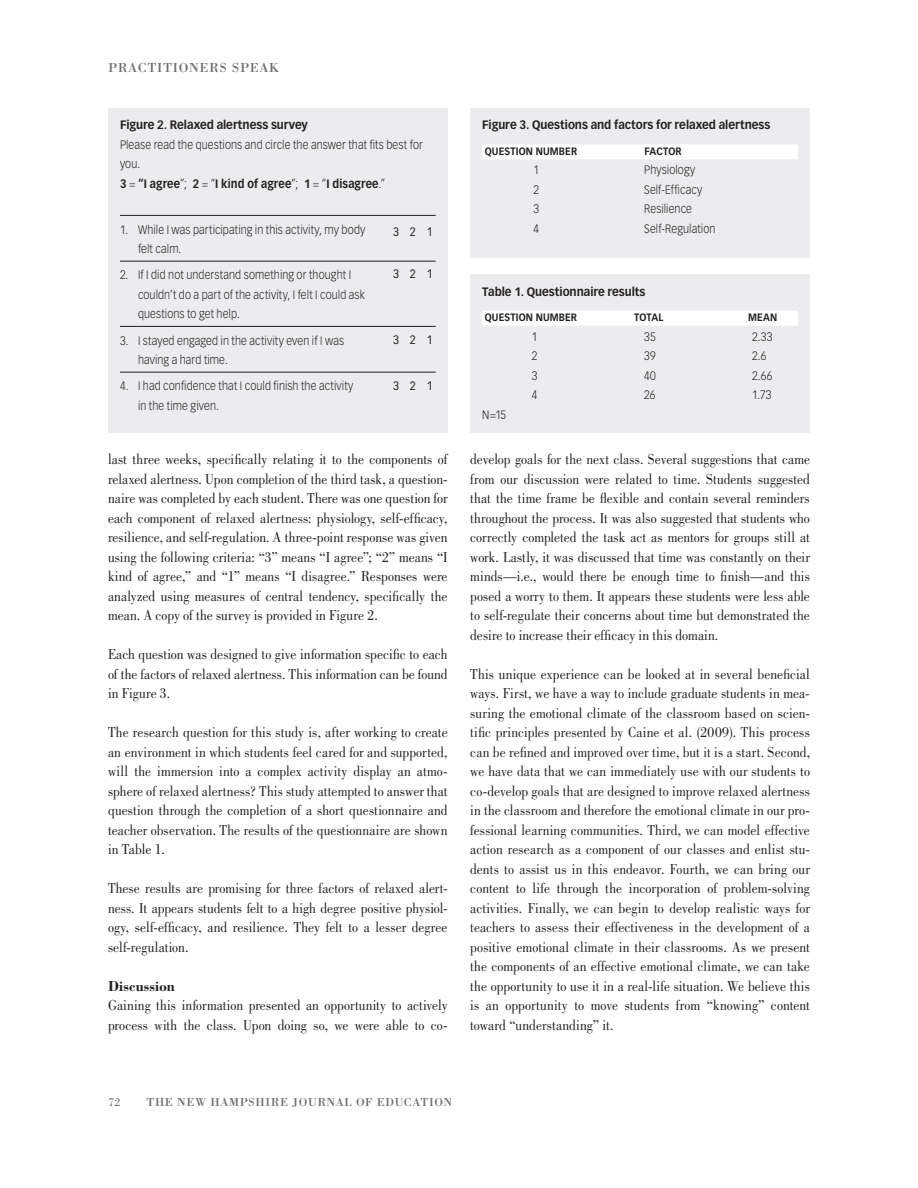
<style>
.page{position:relative;width:918px;height:1188px;background:#fff}
.page>*{position:absolute;margin:0;border:0;box-sizing:border-box;transform-origin:0 0}
.t1{font:15px/19.5px "Bodoni Std";letter-spacing:.005em;color:#231f20;text-align:justify;scale:.9 1}
.t2{font:700 15px "Bodoni Std";color:#231f20;scale:.95 1}
.t3{font:13.5px "Bodoni Std";letter-spacing:.05em;color:#6c6d70}
.t4{font:300 12px/19.5px "Vectora LT Std";letter-spacing:.01em;color:#231f20;scale:.9 1}
.t5{font:700 12px "Vectora LT Std";color:#231f20;scale:.95 1}
.t6{font:12px "Bodoni Std";letter-spacing:.05em;color:#6c6d70}
.t7{font:12px "Vectora LT Std";color:#231f20;scale:.9 1}
.t8{font:700 10.5px "Vectora LT Std";letter-spacing:.02em;color:#231f20;scale:.9 1}
.s1{font-weight:700}
</style>
<div class="page">
<div style="left:470px;top:274px;width:340px;height:159px;background:#ececee"></div>
<div style="left:482px;top:311px;width:316px;height:15px;background:#fff"></div>
<div style="left:108px;top:108px;width:340px;height:325px;background:#ececee"></div>
<hr style="left:120px;top:215px;width:316px;height:1px;background:#231f20">
<hr style="left:120px;top:261px;width:316px;height:1px;background:#231f20">
<hr style="left:120px;top:326px;width:316px;height:1px;background:#231f20">
<hr style="left:120px;top:372px;width:316px;height:1px;background:#231f20">
<div style="left:470px;top:108px;width:340px;height:149px;background:#ececee"></div>
<div style="left:482px;top:144px;width:316px;height:15px;background:#fff"></div>
<p class="t3" style="left:108px;top:60px;width:172px">PRACTITIONERS SPEAK</p>
<p class="t5" style="left:120px;top:120px;width:199px">Figure 2. Relaxed alertness survey</p>
<p class="t4" style="left:120px;top:135px;width:338px">Please read the questions and circle the answer that fits best for you.<br><span class="s1">3</span> = <span class="s1">“I agree</span>”; <span class="s1">2</span> = “<span class="s1">I kind of agree</span>”; <span class="s1">1</span> = “<span class="s1">I disagree</span>.”</p>
<p class="t4" style="left:138px;top:220px;width:254px;text-indent:-18px">1. While I was participating in this activity, my body felt calm.</p>
<p class="t4" style="left:138px;top:266px;width:254px;text-indent:-18px">2. If I did not understand something or thought I couldn’t do a part of the activity, I felt I could ask questions to get help.</p>
<p class="t4" style="left:138px;top:331px;width:230px;text-indent:-18px">3. I stayed engaged in the activity even if I was having a hard time.</p>
<p class="t4" style="left:138px;top:377px;width:241px;text-indent:-18px">4. I had confidence that I could finish the activity in the time given.</p>
<p class="t7" style="left:393px;top:226px;width:46px">3 2 1</p>
<p class="t7" style="left:393px;top:268px;width:46px">3 2 1</p>
<p class="t7" style="left:393px;top:334px;width:46px">3 2 1</p>
<p class="t7" style="left:393px;top:381px;width:46px">3 2 1</p>
<p class="t1" style="left:108px;top:451px;width:379px">last three weeks, specifically relating it to the components of relaxed alertness. Upon completion of the third task, a question&shy;naire was completed by each student. There was one question for each component of relaxed alertness: physiology, self-efficacy, resilience, and self-regulation. A three-point response was given using the following criteria: “3” means “I agree”; “2” means “I kind of agree,” and “1” means “I disagree.” Responses were analyzed using measures of central tendency, specifically the mean. A copy of the survey is provided in Figure 2.</p>
<p class="t1" style="left:108px;top:646px;width:379px">Each question was designed to give information specific to each of the factors of relaxed alertness. This information can be found in Figure 3.</p>
<p class="t1" style="left:108px;top:724px;width:379px">The research question for this study is, after working to create an environment in which students feel cared for and supported, will the immersion into a complex activity display an atmo&shy;sphere of relaxed alertness? This study attempted to answer that question through the completion of a short questionnaire and teacher observation. The results of the questionnaire are shown in Table 1.</p>
<p class="t1" style="left:108px;top:880px;width:379px">These results are promising for three factors of relaxed alert&shy;ness. It appears students felt to a high degree positive physiol&shy;ogy, self-efficacy, and resilience. They felt to a lesser degree self-regulation.</p>
<p class="t2" style="left:108px;top:980px;width:72px">Discussion</p>
<p class="t1" style="left:108px;top:997px;width:379px">Gaining this information presented an opportunity to actively process with the class. Upon doing so, we were able to co-</p>
<p class="t5" style="left:482px;top:120px;width:305px">Figure 3. Questions and factors for relaxed alertness</p>
<p class="t8" style="left:485px;top:147px;width:104px">QUESTION NUMBER</p>
<p class="t8" style="left:644px;top:147px;width:43px">FACTOR</p>
<p class="t4" style="left:533px;top:161px;width:8px">1</p>
<p class="t4" style="left:644px;top:161px;width:58px">Physiology</p>
<p class="t4" style="left:533px;top:180px;width:8px">2</p>
<p class="t4" style="left:644px;top:180px;width:66px">Self-Efficacy</p>
<p class="t4" style="left:533px;top:200px;width:8px">3</p>
<p class="t4" style="left:644px;top:200px;width:55px">Resilience</p>
<p class="t4" style="left:533px;top:219px;width:8px">4</p>
<p class="t4" style="left:644px;top:219px;width:81px">Self-Regulation</p>
<p class="t5" style="left:482px;top:286px;width:173px">Table 1. Questionnaire results</p>
<p class="t8" style="left:485px;top:313px;width:104px">QUESTION NUMBER</p>
<p class="t8" style="left:634px;top:313px;width:34px">TOTAL</p>
<p class="t8" style="left:748px;top:313px;width:34px">MEAN</p>
<p class="t4" style="left:532px;top:327px;width:8px">1</p>
<p class="t4" style="left:644px;top:327px;width:14px">35</p>
<p class="t4" style="left:752px;top:327px;width:24px">2.33</p>
<p class="t4" style="left:532px;top:347px;width:8px">2</p>
<p class="t4" style="left:644px;top:347px;width:14px">39</p>
<p class="t4" style="left:752px;top:347px;width:17px">2.6</p>
<p class="t4" style="left:532px;top:366px;width:8px">3</p>
<p class="t4" style="left:644px;top:366px;width:14px">40</p>
<p class="t4" style="left:752px;top:366px;width:24px">2.66</p>
<p class="t4" style="left:532px;top:386px;width:8px">4</p>
<p class="t4" style="left:644px;top:386px;width:14px">26</p>
<p class="t4" style="left:752px;top:386px;width:23px">1.73</p>
<p class="t4" style="left:482px;top:405px;width:28px">N=15</p>
<p class="t1" style="left:470px;top:451px;width:379px">develop goals for the next class. Several suggestions that came from our discussion were related to time. Students suggested that the time frame be flexible and contain several reminders throughout the process. It was also suggested that students who correctly completed the task act as mentors for groups still at work. Lastly, it was discussed that time was constantly on their minds—i.e., would there be enough time to finish—and this posed a worry to them. It appears these students were less able to self-regulate their concerns about time but demonstrated the desire to increase their efficacy in this domain.</p>
<p class="t1" style="left:470px;top:665px;width:379px">This unique experience can be looked at in several beneficial ways. First, we have a way to include graduate students in mea&shy;suring the emotional climate of the classroom based on scien&shy;tific principles presented by Caine et al. (2009). This process can be refined and improved over time, but it is a start. Second, we have data that we can immediately use with our students to co-develop goals that are designed to improve relaxed alertness in the classroom and therefore the emotional climate in our pro&shy;fessional learning communities. Third, we can model effective action research as a component of our classes and enlist stu&shy;dents to assist us in this endeavor. Fourth, we can bring our content to life through the incorporation of problem-solving activities. Finally, we can begin to develop realistic ways for teachers to assess their effectiveness in the development of a positive emotional climate in their classrooms. As we present the components of an effective emotional climate, we can take the opportunity to use it in a real-life situation. We believe this is an opportunity to move students from “knowing” content toward “understanding” it.</p>
<p class="t6" style="left:108px;top:1095px;width:14px">72</p>
<p class="t6" style="left:146px;top:1095px;width:307px">THE NEW HAMPSHIRE JOURNAL OF EDUCATION</p>
</div>
